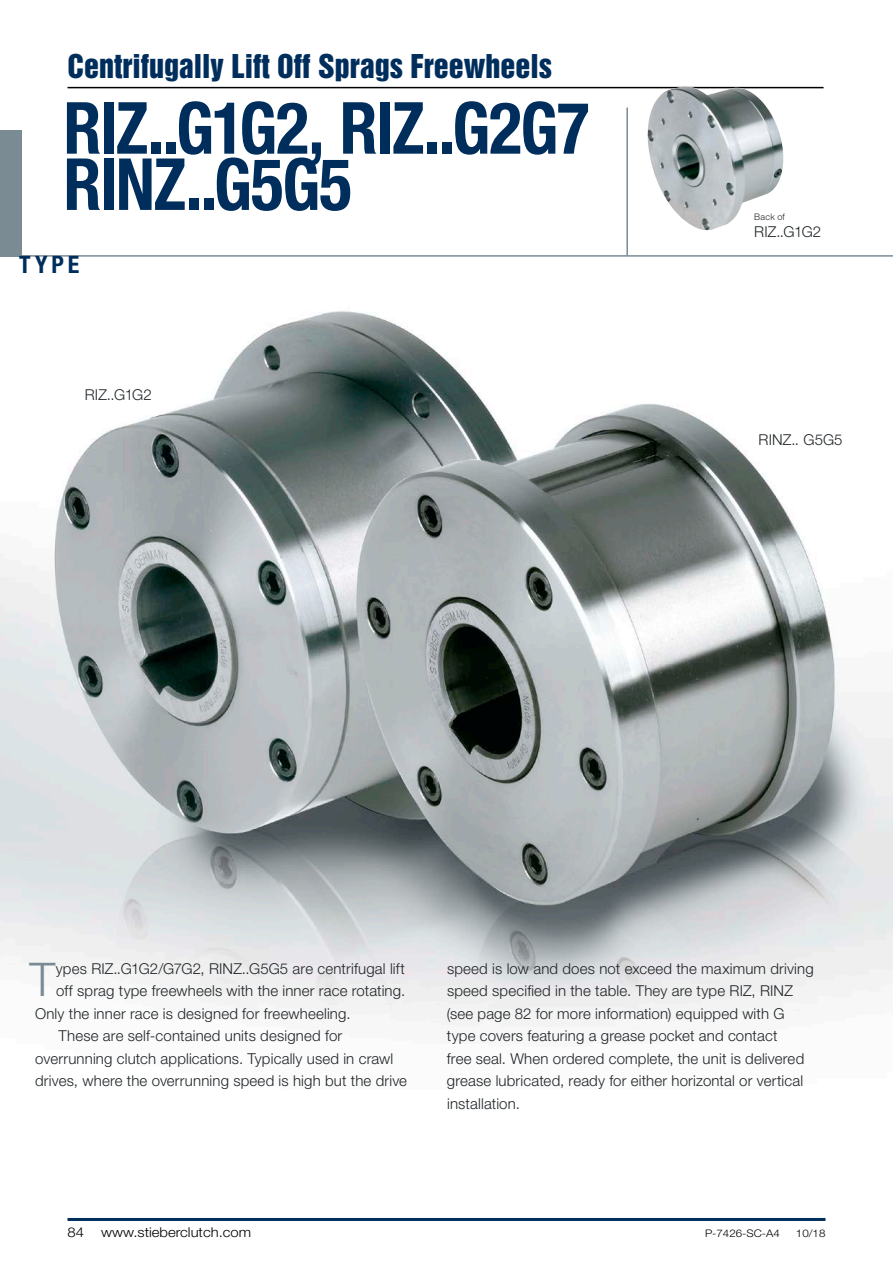
<style>
.page{position:relative;width:893px;height:1263px;background:#fff}
.page>*{position:absolute;margin:0;border:0;box-sizing:border-box;transform-origin:0 0}
.Headline_Big{font:700 condensed 72px/56.2px "Helvetica Neue LT Std";letter-spacing:-.025em;color:#002e5c;scale:.95 1}
.Fließtext_Initial{font:300 46.5px "Helvetica Neue LT Std";color:#7b8b94}
.t1{font:30px "Helvetica Inserat LT Std";color:#002e5c}
.Headline_Blau{font:700 condensed 24px "Helvetica Neue LT Std";color:#002e5c}
.Fließtext_Schwarz_Ei{font:300 15px/22.5px "Helvetica Neue LT Std";letter-spacing:.01em;color:#1f2427}
.Fließtext_Initial-2{font:300 15px "Helvetica Neue LT Std";letter-spacing:.01em;color:#1f2427}
.Fließtext_Schwarz{font:300 15px "Helvetica Neue LT Std";letter-spacing:.005em;color:#1f2427}
.Bildtext_Grau{font:300 15px "Helvetica Neue LT Std";color:#1f2427}
.t2{font:300 13.5px "Helvetica Neue LT Std";color:#000;scale:1.1 1}
.t3{font:300 10.5px "Helvetica Neue LT Std";color:#000;scale:1.1 1}
.Bildtext_Grau-2{font:300 9px "Helvetica Neue LT Std";letter-spacing:.025em;color:#1f2427}
</style>
<div class="page">
<hr style="left:68px;top:87px;width:756px;height:1px;background:#000">
<hr style="left:0;top:255px;width:893px;height:2px;background:#7b8b94">
<div style="left:0;top:130px;width:21px;height:126px;background:#7b8b94"></div>
<img style="left:0;top:311px;width:893px;height:718px">
<img style="left:647px;top:86px;width:136px;height:145px">
<hr style="left:68px;top:1218px;width:757px;height:3px;background:#002e5c">
<hr style="left:626px;top:108px;width:2px;height:148px;background:#7b8b94">
<p class="t1" style="left:68px;top:48px;width:486px">Centrifugally Lift Off Sprags Freewheels</p>
<p class="Headline_Big" style="left:63px;top:99px;width:555px">RIZ..G1G2, RIZ..G2G7<br>RINZ..G5G5</p>
<p class="Headline_Blau" style="left:19px;top:250px;width:62px">TYPE</p>
<p class="Fließtext_Schwarz" style="left:85px;top:385px;width:68px">RIZ..G1G2</p>
<p class="Bildtext_Grau-2" style="left:754px;top:211px;width:32px">Back of</p>
<p class="Bildtext_Grau" style="left:754px;top:223px;width:68px">RIZ..G1G2</p>
<p class="Fließtext_Schwarz" style="left:759px;top:430px;width:86px">RINZ.. G5G5</p>
<p class="Fließtext_Initial" style="left:30px;top:951px;width:27px">T</p>
<p class="Fließtext_Initial-2" style="left:56px;top:959px;width:351px">ypes RIZ..G1G2/G7G2, RINZ..G5G5 are centrifugal lift</p>
<p class="Fließtext_Initial-2" style="left:56px;top:982px;width:350px">off sprag type freewheels with the inner race rotating.</p>
<p class="Fließtext_Initial-2" style="left:35px;top:1004px;width:317px">Only the inner race is designed for freewheeling.</p>
<p class="Fließtext_Schwarz_Ei" style="left:35px;top:1024px;width:373px;text-indent:23px">These are self-contained units designed for overrunning clutch applications. Typically used in crawl drives, where the overrunning speed is high but the drive</p>
<p class="Fließtext_Schwarz_Ei" style="left:447px;top:957px;width:369px">speed is low and does not exceed the maximum driving speed specified in the table. They are type RIZ, RINZ (see page 82 for more information) equipped with G type covers featuring a grease pocket and contact<br>free seal. When ordered complete, the unit is delivered grease lubricated, ready for either horizontal or vertical installation.</p>
<p class="t2" style="left:68px;top:1223px;width:17px">84</p>
<p class="t2" style="left:101px;top:1223px;width:138px">www.stieberclutch.com</p>
<p class="t3" style="left:705px;top:1226px;width:70px">P-7426-SC-A4</p>
<p class="t3" style="left:796px;top:1226px;width:28px">10/18</p>
</div>
